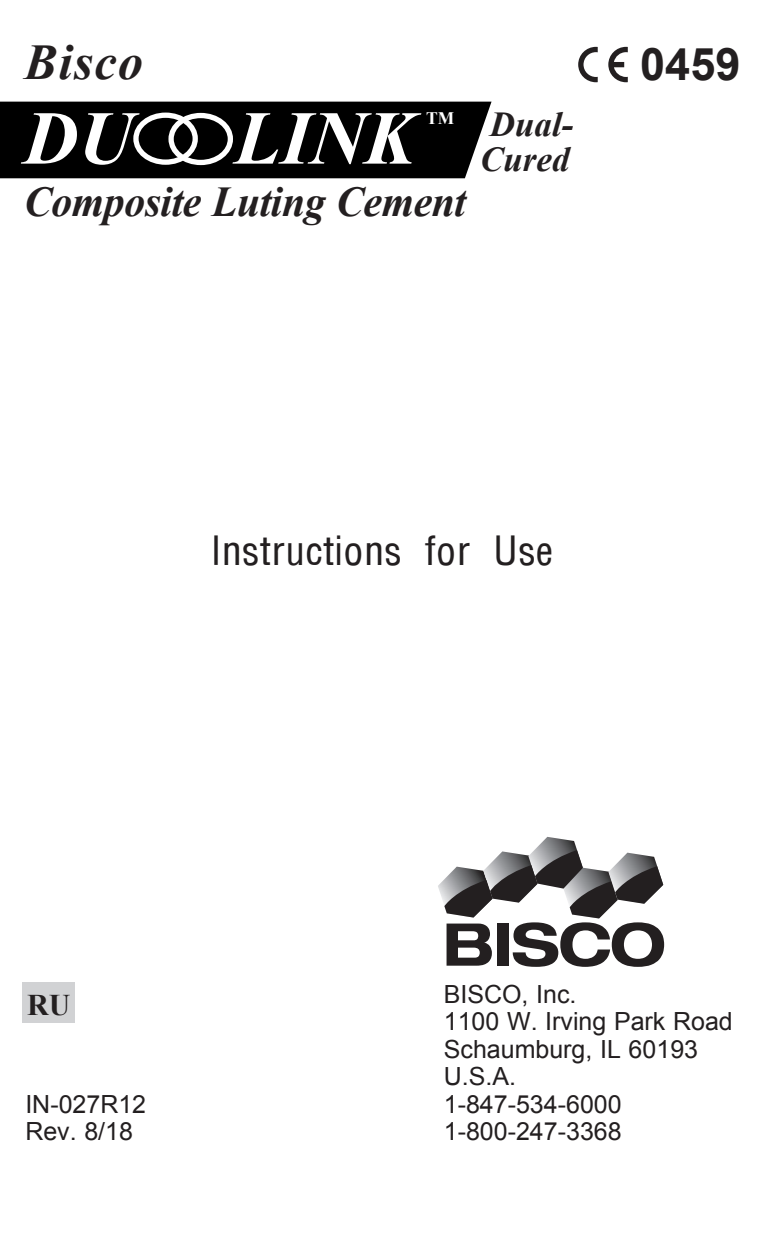
<style>
.page{position:relative;width:765px;height:1260px;background:#fff}
.page>*{position:absolute;margin:0;border:0;box-sizing:border-box;transform-origin:0 0}
.t1{font:italic 700 76px "Times New Roman";letter-spacing:-.005em;color:#fff}
.t2{font:italic 700 50px "Times New Roman";letter-spacing:.025em;color:#231f20}
.t3{font:100 condensed 45px "Helvetica";color:#231f20}
.t4{font:700 45px "Arial";color:#231f20}
.t5{font:italic 700 42.5px "Times New Roman";letter-spacing:-.01em;color:#231f20}
.t6{font:italic 700 35px "Times New Roman";color:#231f20}
.t7{font:700 30px "Times New Roman";color:#231f20}
.t8{font:25px "Arial";color:#231f20}
.t9{font:700 17.5px "Times New Roman";color:#fff}
</style>
<div class="page">
<svg style="left:438px;top:837px;width:226px;height:130px"></svg>
<div style="left:0;top:102px;width:492px;height:76px;background:#000"></div>
<div style="left:168px;top:113px;width:65px;height:52px;border:5px solid #fff;border-radius:50%"></div>
<div style="left:133px;top:113px;width:65px;height:52px;border:5px solid #fff;border-radius:50%"></div>
<svg style="left:578px;top:47px;width:20px;height:35px"></svg>
<svg style="left:608px;top:47px;width:20px;height:35px"></svg>
<div style="left:22px;top:982px;width:53px;height:41px;background:#d1d2d4"></div>
<p class="t2" style="left:24px;top:27px;width:120px">Bisco</p>
<p class="t4" style="left:640px;top:34px;width:102px">0459</p>
<p class="t9" style="left:426px;top:106px;width:30px">TM</p>
<p class="t1" style="left:24px;top:85px;width:111px">DU</p>
<p class="t1" style="left:235px;top:85px;width:182px">LINK</p>
<p class="t6" style="left:490px;top:100px;width:85px">Dual-</p>
<p class="t6" style="left:480px;top:135px;width:91px">Cured</p>
<p class="t5" style="left:24px;top:172px;width:443px">Composite Luting Cement</p>
<p class="t3" style="left:211px;top:533px;width:344px">Instructions for Use</p>
<p class="t7" style="left:27px;top:985px;width:45px">RU</p>
<p class="t8" style="left:25px;top:1088px;width:122px">IN-027R12</p>
<p class="t8" style="left:25px;top:1115px;width:109px">Rev. 8/18</p>
<p class="t8" style="left:444px;top:978px;width:134px">BISCO, Inc.</p>
<p class="t8" style="left:444px;top:1005px;width:291px">1100 W. Irving Park Road</p>
<p class="t8" style="left:444px;top:1033px;width:256px">Schaumburg, IL 60193</p>
<p class="t8" style="left:444px;top:1060px;width:74px">U.S.A.</p>
<p class="t8" style="left:444px;top:1088px;width:179px">1-847-534-6000</p>
<p class="t8" style="left:444px;top:1115px;width:179px">1-800-247-3368</p>
</div>
